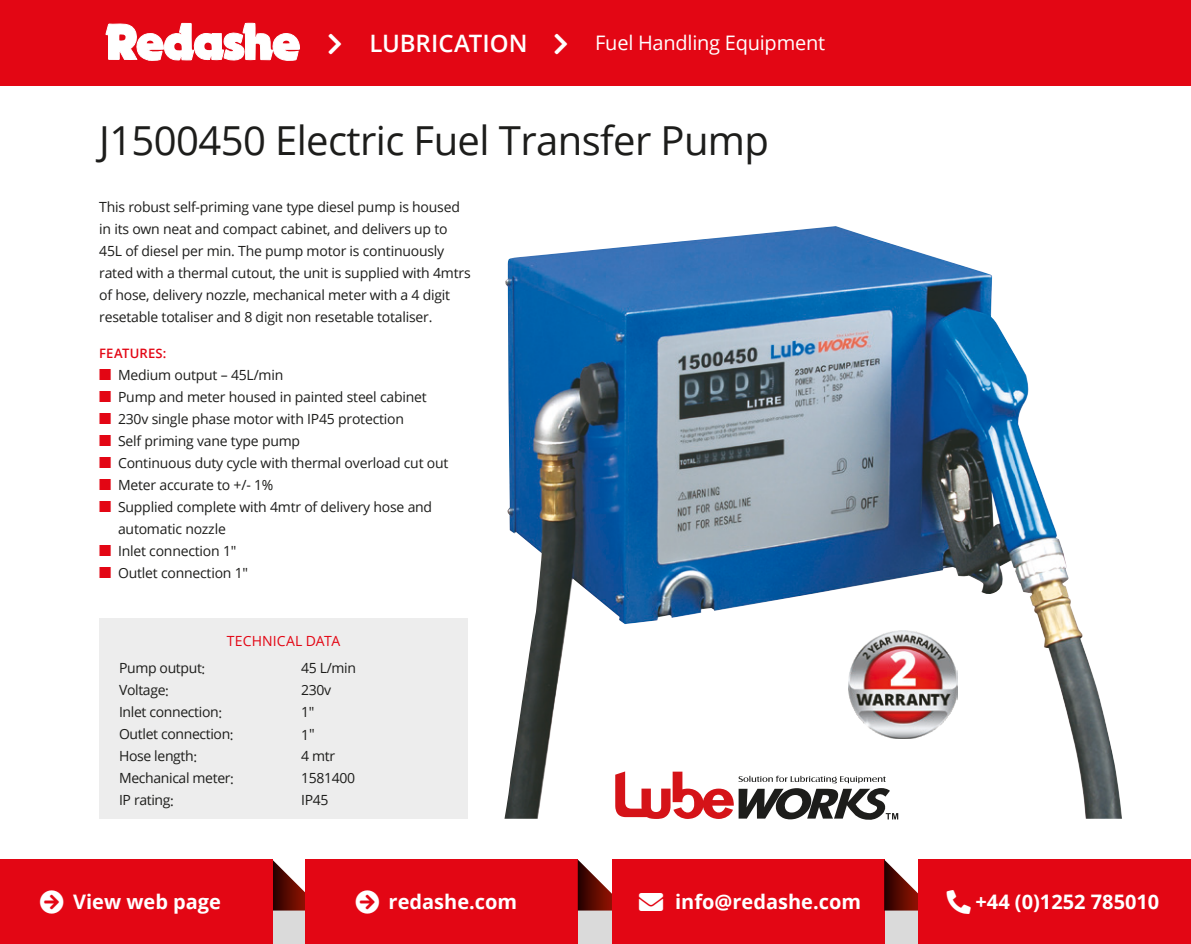
<style>
.page{position:relative;width:1191px;height:944px;background:#fff}
.page>*{position:absolute;margin:0;border:0;box-sizing:border-box;transform-origin:0 0}
.t1{font:40px "Open Sans";letter-spacing:-.015em;color:#1d1d1b}
.t2{font:600 24px "Open Sans";color:#fff}
.t3{font:24px "Font Awesome 5 Free Solid";color:#fff}
.t4{font:700 20px "Open Sans";color:#fff}
.t5{font:20px "Open Sans";letter-spacing:-.01em;color:#fff}
.t6{font:14px/22px "Open Sans";letter-spacing:-.015em;color:#1d1d1b}
.t7{font:14px "Open Sans";letter-spacing:.005em;color:#e30614}
.t8{font:600 13px "Open Sans";letter-spacing:.015em;color:#e30614}
.s1{color:#e30614}
</style>
<div class="page">
<div style="left:0;top:0;width:1191px;height:85px;background:#e30614"></div>
<svg style="left:105px;top:22px;width:195px;height:39px"></svg>
<div style="left:0;top:911px;width:1191px;height:33px;background:#dadada"></div>
<svg style="left:272px;top:859px;width:33px;height:52px"></svg>
<div style="left:305px;top:859px;width:273px;height:85px;background:#e30614"></div>
<svg style="left:578px;top:860px;width:34px;height:51px"></svg>
<div style="left:612px;top:859px;width:272px;height:85px;background:#e30614"></div>
<svg style="left:884px;top:859px;width:34px;height:52px"></svg>
<div style="left:918px;top:859px;width:273px;height:85px;background:#e30614"></div>
<div style="left:0;top:859px;width:272px;height:85px;background:#e30614"></div>
<img style="left:504px;top:226px;width:618px;height:593px">
<svg style="left:615px;top:771px;width:283px;height:49px"></svg>
<img style="left:849px;top:630px;width:108px;height:109px">
<div style="left:99px;top:618px;width:369px;height:201px;background:#ededed"></div>
<h2 class="t2" style="left:369px;top:27px;width:160px">LUBRICATION</h2>
<p class="t5" style="left:595px;top:29px;width:232px">Fuel Handling Equipment</p>
<p class="t1" style="left:99px;top:113px;width:671px">J1500450 Electric Fuel Transfer Pump</p>
<p class="t6" style="left:99px;top:196px;width:373px">This robust self-priming vane type diesel pump is housed in its own neat and compact cabinet, and delivers up to 45L of diesel per min. The pump motor is continuously rated with a thermal cutout, the unit is supplied with 4mtrs of hose, delivery nozzle, mechanical meter with a 4 digit resetable totaliser and 8 digit non resetable totaliser.</p>
<p class="t8" style="left:99px;top:344px;width:69px">FEATURES:</p>
<p class="t6" style="left:99px;top:363px;width:186px"><span class="s1">■</span> Medium output – 45L/min</p>
<p class="t6" style="left:99px;top:385px;width:329px"><span class="s1">■</span> Pump and meter housed in painted steel cabinet</p>
<p class="t6" style="left:99px;top:407px;width:306px"><span class="s1">■</span> 230v single phase motor with IP45 protection</p>
<p class="t6" style="left:99px;top:429px;width:202px"><span class="s1">■</span> Self priming vane type pump</p>
<p class="t6" style="left:99px;top:451px;width:351px"><span class="s1">■</span> Continuous duty cycle with thermal overload cut out</p>
<p class="t6" style="left:99px;top:473px;width:176px"><span class="s1">■</span> Meter accurate to +/- 1%</p>
<p class="t6" style="left:118px;top:495px;width:316px;text-indent:-19px"><span class="s1">■</span> Supplied complete with 4mtr of delivery hose and automatic nozzle</p>
<p class="t6" style="left:99px;top:539px;width:139px"><span class="s1">■</span> Inlet connection 1"</p>
<p class="t6" style="left:99px;top:561px;width:150px"><span class="s1">■</span> Outlet connection 1"</p>
<p class="t7" style="left:227px;top:631px;width:115px">TECHNICAL DATA</p>
<p class="t6" style="left:119px;top:656px;width:88px">Pump output:</p>
<p class="t6" style="left:301px;top:656px;width:56px">45 L/min</p>
<p class="t6" style="left:119px;top:678px;width:51px">Voltage:</p>
<p class="t6" style="left:301px;top:678px;width:31px">230v</p>
<p class="t6" style="left:119px;top:700px;width:104px">Inlet connection:</p>
<p class="t6" style="left:301px;top:700px;width:15px">1"</p>
<p class="t6" style="left:119px;top:722px;width:116px">Outlet connection:</p>
<p class="t6" style="left:301px;top:723px;width:15px">1"</p>
<p class="t6" style="left:119px;top:744px;width:80px">Hose length:</p>
<p class="t6" style="left:301px;top:744px;width:35px">4 mtr</p>
<p class="t6" style="left:119px;top:766px;width:116px">Mechanical meter:</p>
<p class="t6" style="left:301px;top:766px;width:55px">1581400</p>
<p class="t6" style="left:119px;top:788px;width:56px">IP rating:</p>
<p class="t6" style="left:301px;top:788px;width:29px">IP45</p>
<p class="t3" style="left:40px;top:890px;width:25px">□●▼</p>
<p class="t4" style="left:73px;top:887px;width:149px">View web page</p>
<h3 class="t4" style="left:355px;top:887px;width:163px">□●▼ redashe.com</h3>
<h3 class="t4" style="left:639px;top:887px;width:223px">■❖●□ info@redashe.com</h3>
<h3 class="t4" style="left:975px;top:887px;width:185px">+44 (0)1252 785010</h3>
</div>
